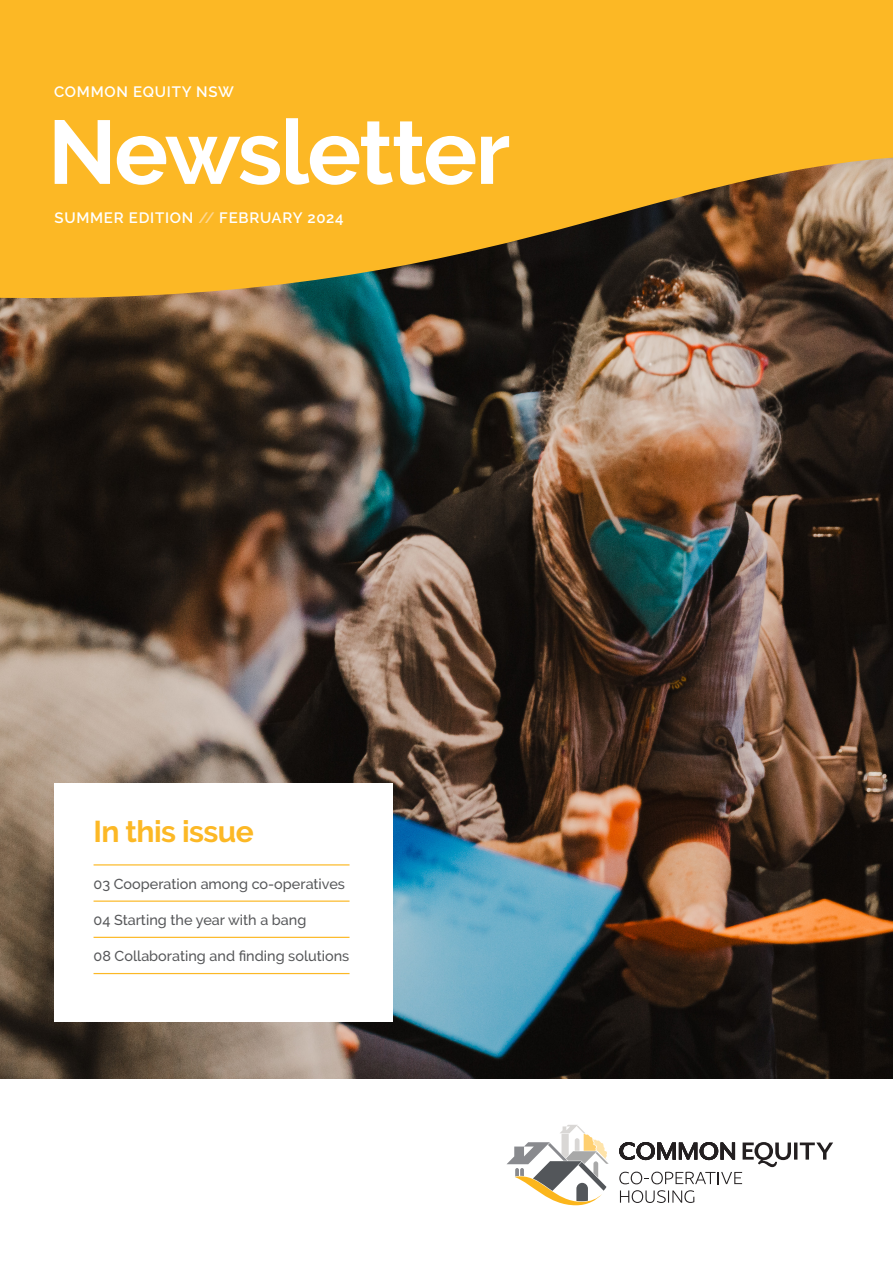
<style>
.page{position:relative;width:893px;height:1263px;background:#fff}
.page>*{position:absolute;margin:0;border:0;box-sizing:border-box;transform-origin:0 0}
.t1{font:700 90px "Raleway";letter-spacing:-.025em;color:#fff}
.t2{font:700 30px "Raleway";letter-spacing:-.02em;color:#fcb825}
.t3{font:600 15px "Raleway";letter-spacing:.05em;color:#fff}
.t4{font:500 14.4px "Raleway";color:#57585a}
.s1{color:#fed894}
</style>
<div class="page">
<img style="left:0;top:309px;width:893px;height:769px">
<div style="left:54px;top:783px;width:339px;height:239px;background:#fff"></div>
<svg style="left:0;top:0;width:893px;height:309px;background:#d89f28"></svg>
<svg style="left:506px;top:1125px;width:103px;height:80px"></svg>
<hr style="left:794px;top:1142px;width:3px;height:17px;background:#231f20">
<svg style="left:800px;top:1142px;width:33px;height:17px"></svg>
<svg style="left:619px;top:1142px;width:172px;height:42px"></svg>
<svg style="left:620px;top:1190px;width:74px;height:13px"></svg>
<hr style="left:94px;top:864px;width:256px;height:1px;background:#fcb825">
<hr style="left:94px;top:900px;width:256px;height:2px;background:#fcb825">
<hr style="left:94px;top:937px;width:256px;height:1px;background:#fcb825">
<hr style="left:94px;top:973px;width:256px;height:1px;background:#fcb825">
<p class="t3" style="left:54px;top:83px;width:181px">COMMON EQUITY NSW</p>
<p class="t1" style="left:48px;top:101px;width:464px">Newsletter</p>
<p class="t3" style="left:54px;top:209px;width:291px">SUMMER EDITION <span class="s1">//</span> FEBRUARY 2024</p>
<p class="t2" style="left:94px;top:814px;width:162px">In this issue</p>
<p class="t4" style="left:94px;top:875px;width:253px">03 Cooperation among co-operatives</p>
<p class="t4" style="left:94px;top:911px;width:214px">04 Starting the year with a bang</p>
<p class="t4" style="left:94px;top:948px;width:257px">08 Collaborating and finding solutions</p>
</div>
